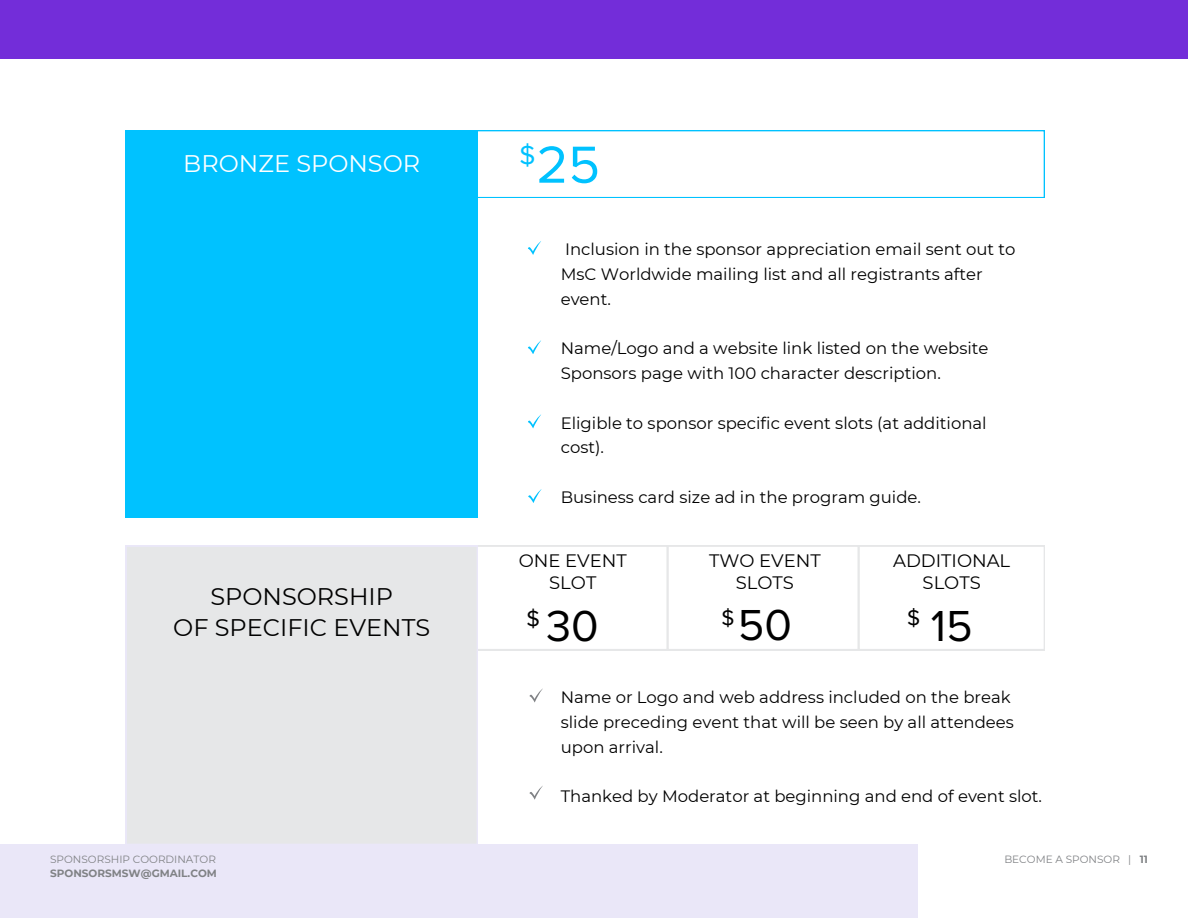
<style>
.page{position:relative;width:1188px;height:918px;background:#fff}
.page>*{position:absolute;margin:0;border:0;box-sizing:border-box;transform-origin:0 0}
.t1{font:54px "Proxima Nova";color:#00c2ff}
.t2{font:45px "Proxima Nova";color:#000}
.t3{font:27px "Proxima Nova";color:#00c2ff}
.t4{font:24px/30.3px "Montserrat";color:#000;text-align:center}
.t5{font:24px "Montserrat";color:#fff}
.t6{font:22.65px "Proxima Nova";color:#000}
.t7{font:22.05px "Proxima Nova";color:#000}
.t8{font:21.9px "Proxima Nova";color:#000}
.t9{font:18px/22.5px "Montserrat";color:#000;text-align:center}
.t10{font:16.5px/24.8px "Montserrat";color:#000}
.t11{font:10.5px "Montserrat";color:#808285}
.t12{font:700 10.5px "Montserrat";color:#808285}
.s1{font-weight:700}
</style>
<div class="page">
<div style="left:0;top:0;width:1188px;height:58px;background:#732dd9"></div>
<div style="left:0;top:845px;width:918px;height:73px;background:#eae7f8"></div>
<div style="left:126px;top:130px;width:352px;height:387px;background:#00c2ff"></div>
<svg style="left:459px;top:130px;width:586px;height:68px"></svg>
<svg style="left:528px;top:241px;width:13px;height:14px"></svg>
<svg style="left:528px;top:340px;width:13px;height:14px"></svg>
<svg style="left:528px;top:414px;width:13px;height:14px"></svg>
<svg style="left:528px;top:489px;width:14px;height:14px"></svg>
<div style="left:126px;top:546px;width:352px;height:299px;background:#e6e7e8"></div>
<svg style="left:472px;top:546px;width:572px;height:104px"></svg>
<svg style="left:529px;top:688px;width:14px;height:14px"></svg>
<svg style="left:529px;top:786px;width:14px;height:13px"></svg>
<h1 class="t5" style="left:183px;top:149px;width:238px">BRONZE SPONSOR</h1>
<p class="t4" style="left:173px;top:581px;width:259px">SPONSORSHIP<br>OF SPECIFIC EVENTS</p>
<p class="t11" style="left:50px;top:853px;width:167px">SPONSORSHIP COORDINATOR</p>
<p class="t12" style="left:50px;top:866px;width:168px">SPONSORSMSW@GMAIL.COM</p>
<h3 class="t3" style="left:519px;top:140px;width:18px">$</h3>
<h3 class="t1" style="left:536px;top:133px;width:65px">25</h3>
<p class="t10" style="left:561px;top:237px;width:456px">Inclusion in the sponsor appreciation email sent out to<br>MsC Worldwide mailing list and all registrants after event.</p>
<p class="t10" style="left:561px;top:336px;width:429px">Name/Logo and a website link listed on the website<br>Sponsors page with 100 character description.</p>
<p class="t10" style="left:561px;top:410px;width:427px">Eligible to sponsor specific event slots (at additional cost).</p>
<h3 class="t10" style="left:561px;top:485px;width:362px">Business card size ad in the program guide.</h3>
<p class="t9" style="left:519px;top:549px;width:110px">ONE EVENT<br>SLOT</p>
<p class="t9" style="left:709px;top:549px;width:113px">TWO EVENT<br>SLOTS</p>
<p class="t9" style="left:893px;top:549px;width:119px">ADDITIONAL<br>SLOTS</p>
<p class="t8" style="left:722px;top:605px;width:15px">$</p>
<p class="t7" style="left:907px;top:605px;width:15px">$</p>
<h2 class="t6" style="left:527px;top:605px;width:15px">$</h2>
<h2 class="t2" style="left:738px;top:599px;width:56px">50</h2>
<h2 class="t2" style="left:931px;top:599px;width:43px">15</h2>
<h1 class="t2" style="left:546px;top:599px;width:54px">30</h1>
<p class="t10" style="left:561px;top:685px;width:455px">Name or Logo and web address included on the break slide preceding event that will be seen by all attendees upon arrival.</p>
<p class="t10" style="left:561px;top:784px;width:483px">Thanked by Moderator at beginning and end of event slot.</p>
<h3 class="t11" style="left:1004px;top:853px;width:145px">BECOME A SPONSOR | <span class="s1">11</span></h3>
</div>
